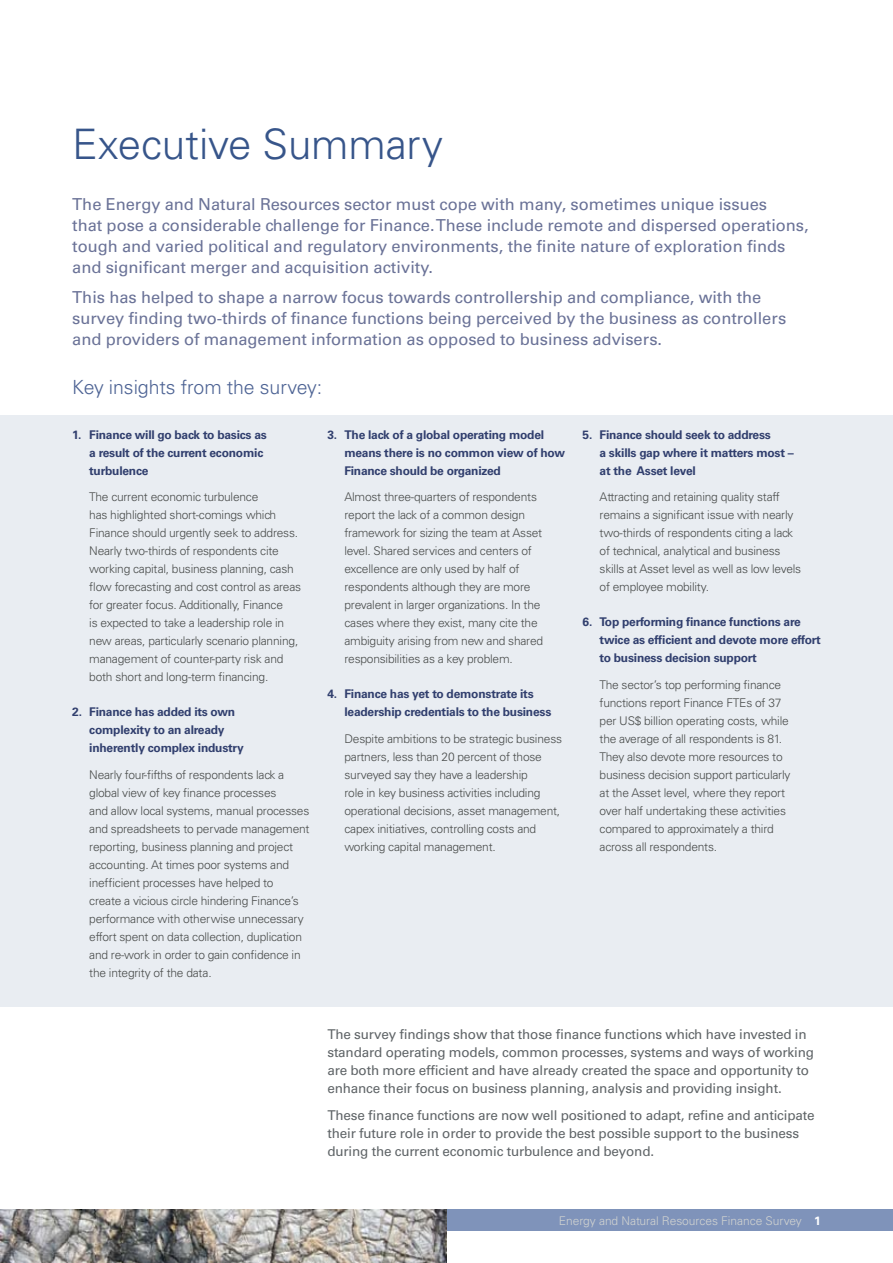
<style>
.page{position:relative;width:893px;height:1263px;background:#fff}
.page>*{position:absolute;margin:0;border:0;box-sizing:border-box;transform-origin:0 0}
.t1{font:300 42px "Univers";letter-spacing:-.005em;color:#37558a}
.t2{font:300 19.5px "Univers";letter-spacing:-.005em;color:#4d6394}
.t3{font:16.5px/21px "Univers";letter-spacing:-.005em;color:#6a7297}
.t4{font:13.5px/18px "Univers";letter-spacing:-.015em;color:#5f6467}
.t5{font:300 12px/18px "Univers";letter-spacing:-.02em;color:#494c4b}
.t6{font:700 12px/18px "Univers";letter-spacing:-.02em;color:#313f6e}
.t7{font:300 12px "Univers";letter-spacing:-.005em;color:#d0d2d0}
</style>
<div class="page">
<div style="left:446px;top:1210px;width:447px;height:21px;background:#7f93ba"></div>
<img style="left:0;top:1210px;width:446px;height:53px">
<div style="left:0;top:415px;width:893px;height:591px;background:#e9edf2"></div>
<h1 class="t1" style="left:72px;top:119px;width:372px">Executive Summary</h1>
<p class="t3" style="left:72px;top:194px;width:738px">The Energy and Natural Resources sector must cope with many, sometimes unique issues<br>that pose a considerable challenge for Finance. These include remote and dispersed operations, tough and varied political and regulatory environments, the finite nature of exploration finds and significant merger and acquisition activity.</p>
<p class="t3" style="left:72px;top:286px;width:716px">This has helped to shape a narrow focus towards controllership and compliance, with the survey finding two-thirds of finance functions being perceived by the business as controllers and providers of management information as opposed to business advisers.</p>
<h2 class="t2" style="left:72px;top:375px;width:252px">Key insights from the survey:</h2>
<p class="t6" style="left:89px;top:425px;width:179px;text-indent:-17px">1. Finance will go back to basics as a result of the current economic turbulence</p>
<p class="t5" style="left:89px;top:488px;width:213px">The current economic turbulence<br>has highlighted short-comings which Finance should urgently seek to address.<br>Nearly two-thirds of respondents cite working capital, business planning, cash flow forecasting and cost control as areas for greater focus. Additionally, Finance<br>is expected to take a leadership role in new areas, particularly scenario planning, management of counter-party risk and both short and long-term financing.</p>
<p class="t6" style="left:89px;top:703px;width:156px;text-indent:-17px">2. Finance has added its own complexity to an already inherently complex industry</p>
<p class="t5" style="left:89px;top:765px;width:222px">Nearly four-fifths of respondents lack a global view of key finance processes<br>and allow local systems, manual processes and spreadsheets to pervade management reporting, business planning and project accounting. At times poor systems and inefficient processes have helped to<br>create a vicious circle hindering Finance’s performance with otherwise unnecessary effort spent on data collection, duplication and re-work in order to gain confidence in the integrity of the data.</p>
<p class="t6" style="left:344px;top:425px;width:222px;text-indent:-17px">3. The lack of a global operating model means there is no common view of how<br>Finance should be organized</p>
<p class="t5" style="left:344px;top:488px;width:200px">Almost three-quarters of respondents report the lack of a common design framework for sizing the team at Asset level. Shared services and centers of excellence are only used by half of respondents although they are more prevalent in larger organizations. In the cases where they exist, many cite the ambiguity arising from new and shared responsibilities as a key problem.</p>
<p class="t6" style="left:344px;top:685px;width:208px;text-indent:-17px">4. Finance has yet to demonstrate its leadership credentials to the business</p>
<p class="t5" style="left:344px;top:729px;width:219px">Despite ambitions to be strategic business partners, less than 20 percent of those surveyed say they have a leadership<br>role in key business activities including operational decisions, asset management, capex initiatives, controlling costs and working capital management.</p>
<p class="t6" style="left:600px;top:425px;width:196px;text-indent:-17px">5. Finance should seek to address<br>a skills gap where it matters most – at the Asset level</p>
<p class="t5" style="left:600px;top:488px;width:203px">Attracting and retaining quality staff remains a significant issue with nearly two-thirds of respondents citing a lack of technical, analytical and business skills at Asset level as well as low levels of employee mobility.</p>
<p class="t6" style="left:600px;top:613px;width:223px;text-indent:-17px">6. Top performing finance functions are twice as efficient and devote more effort to business decision support</p>
<p class="t5" style="left:600px;top:675px;width:192px">The sector’s top performing finance functions report Finance FTEs of 37 per US$ billion operating costs, while the average of all respondents is 81.<br>They also devote more resources to business decision support particularly at the Asset level, where they report over half undertaking these activities compared to approximately a third across all respondents.</p>
<p class="t4" style="left:327px;top:1025px;width:488px">The survey findings show that those finance functions which have invested in standard operating models, common processes, systems and ways of working are both more efficient and have already created the space and opportunity to enhance their focus on business planning, analysis and providing insight.</p>
<p class="t4" style="left:327px;top:1106px;width:489px">These finance functions are now well positioned to adapt, refine and anticipate their future role in order to provide the best possible support to the business during the current economic turbulence and beyond.</p>
<p class="t7" style="left:559px;top:1214px;width:245px">Energy and Natural Resources Finance Survey</p>
</div>
